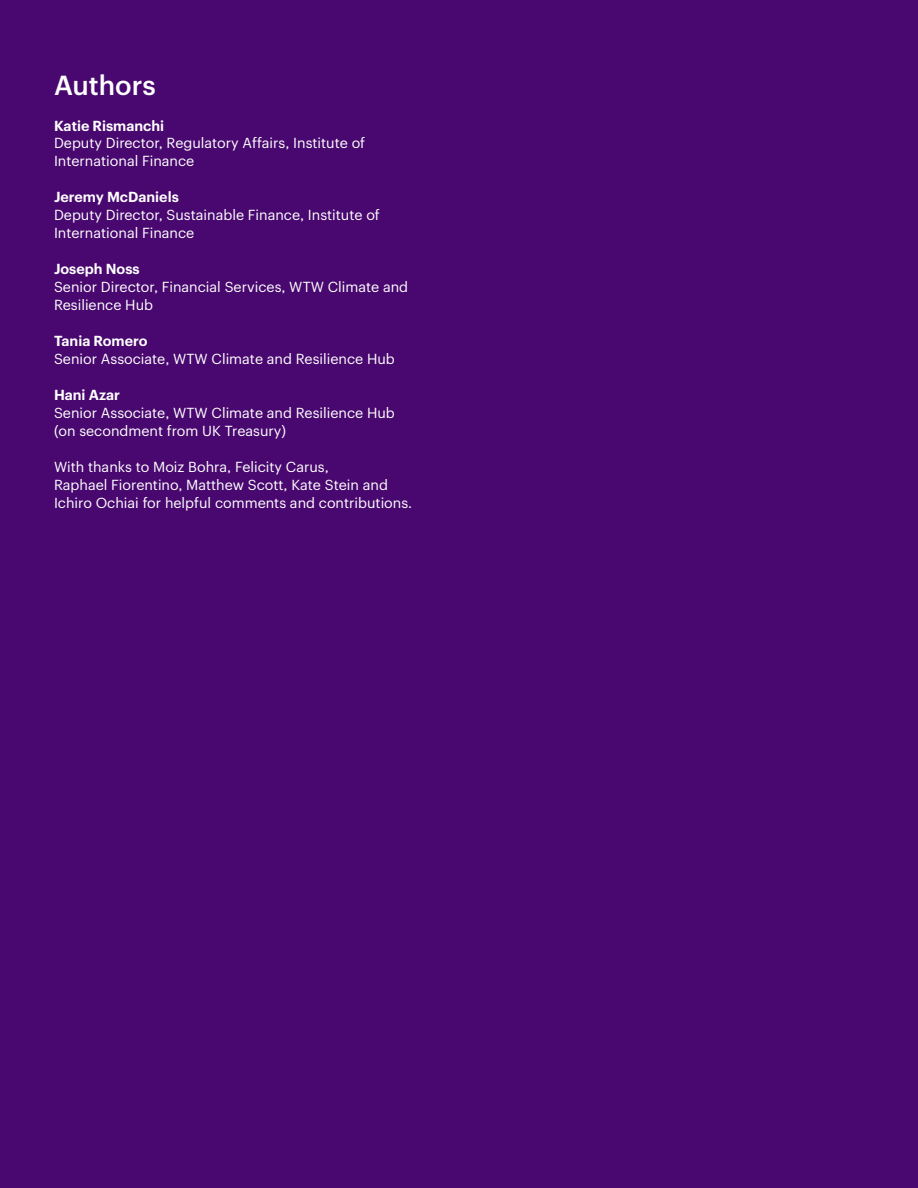
<style>
.page{position:relative;width:918px;height:1188px;background:#48086f}
.page>*{position:absolute;margin:0;border:0;box-sizing:border-box;transform-origin:0 0}
.t1{font:500 27px "Graphik";color:#fff}
.t2{font:14.25px/18px "Graphik";color:#fff}
.t3{font:600 14.25px "Graphik";color:#fff}
</style>
<div class="page">
<h1 class="t1" style="left:54px;top:64px;width:103px">Authors</h1>
<p class="t3" style="left:54px;top:114px;width:112px">Katie Rismanchi</p>
<p class="t2" style="left:54px;top:133px;width:313px">Deputy Director, Regulatory Affairs, Institute of<br>International Finance</p>
<p class="t3" style="left:54px;top:186px;width:126px">Jeremy McDaniels</p>
<p class="t2" style="left:54px;top:205px;width:327px">Deputy Director, Sustainable Finance, Institute of<br>International Finance</p>
<p class="t3" style="left:54px;top:258px;width:87px">Joseph Noss</p>
<p class="t2" style="left:54px;top:277px;width:356px">Senior Director, Financial Services, WTW Climate and<br>Resilience Hub</p>
<p class="t3" style="left:54px;top:330px;width:95px">Tania Romero</p>
<p class="t2" style="left:54px;top:349px;width:342px">Senior Associate, WTW Climate and Resilience Hub</p>
<p class="t3" style="left:54px;top:384px;width:68px">Hani Azar</p>
<p class="t2" style="left:54px;top:403px;width:342px">Senior Associate, WTW Climate and Resilience Hub (on secondment from UK Treasury)</p>
<p class="t2" style="left:54px;top:457px;width:360px">With thanks to Moiz Bohra, Felicity Carus,<br>Raphael Fiorentino, Matthew Scott, Kate Stein and<br>Ichiro Ochiai for helpful comments and contributions.</p>
</div>
